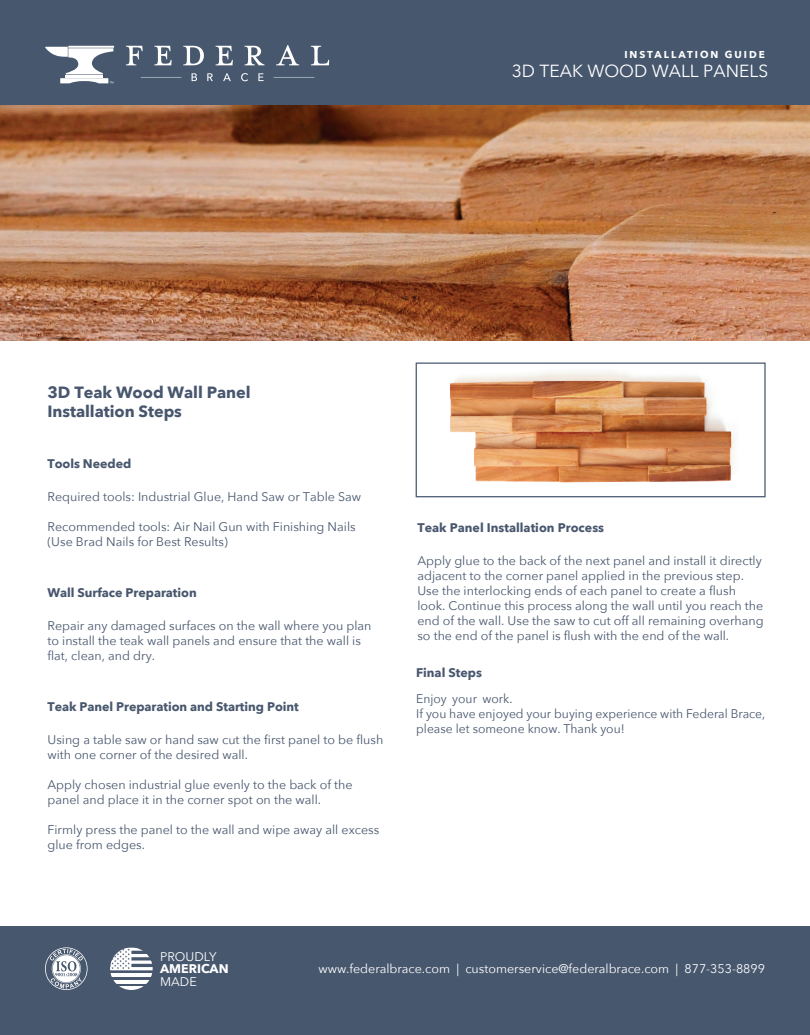
<style>
.page{position:relative;width:810px;height:1035px;background:#fff}
.page>*{position:absolute;margin:0;border:0;box-sizing:border-box;transform-origin:0 0}
.t1{font:17.5px "Avenir Next";color:#fff}
.t2{font:700 16.25px/19.5px "Avenir Next";letter-spacing:-.005em;color:#48576e}
.t3{font:12.5px/15px "Avenir Next";color:#48576e}
.t4{font:700 12.5px "Avenir Next";letter-spacing:-.005em;color:#48576e}
.t5{font:12.5px "Avenir Next";color:#fff}
.t6{font:700 12.5px "Avenir Next";color:#fff}
.t7{font:700 10px "Avenir Next";letter-spacing:.2em;color:#fff}
</style>
<div class="page">
<img style="left:441px;top:362px;width:299px;height:136px">
<div style="left:0;top:926px;width:810px;height:109px;background:#47576e"></div>
<hr style="left:110px;top:974px;width:43px;height:3px;background:#fff">
<hr style="left:110px;top:980px;width:43px;height:3px;background:#fff">
<hr style="left:110px;top:987px;width:43px;height:3px;background:#fff">
<svg style="left:110px;top:947px;width:43px;height:23px"></svg>
<svg style="left:45px;top:947px;width:43px;height:43px"></svg>
<div style="left:0;top:0;width:810px;height:106px;background:#47576e"></div>
<svg style="left:192px;top:73px;width:5px;height:8px"></svg>
<svg style="left:207px;top:73px;width:6px;height:8px"></svg>
<svg style="left:223px;top:73px;width:8px;height:8px"></svg>
<svg style="left:241px;top:73px;width:7px;height:8px"></svg>
<svg style="left:258px;top:73px;width:6px;height:8px"></svg>
<svg style="left:141px;top:77px;width:41px;height:1px"></svg>
<svg style="left:274px;top:77px;width:40px;height:1px"></svg>
<svg style="left:126px;top:46px;width:17px;height:19px"></svg>
<svg style="left:154px;top:46px;width:18px;height:19px"></svg>
<svg style="left:183px;top:46px;width:21px;height:19px"></svg>
<svg style="left:216px;top:46px;width:17px;height:19px"></svg>
<svg style="left:245px;top:46px;width:19px;height:19px"></svg>
<svg style="left:276px;top:45px;width:23px;height:20px"></svg>
<svg style="left:311px;top:46px;width:18px;height:19px"></svg>
<svg style="left:45px;top:46px;width:69px;height:37px"></svg>
<div style="left:416px;top:363px;width:350px;height:134px;border:1px solid #47586f"></div>
<img style="left:0;top:106px;width:810px;height:235px">
<p class="t7" style="left:624px;top:46px;width:142px">INSTALLATION GUIDE</p>
<h1 class="t1" style="left:512px;top:56px;width:258px">3D TEAK WOOD WALL PANELS</h1>
<h2 class="t2" style="left:48px;top:382px;width:205px">3D Teak Wood Wall Panel<br>Installation Steps</h2>
<p class="t4" style="left:48px;top:453px;width:85px">Tools Needed</p>
<p class="t3" style="left:48px;top:489px;width:315px">Required tools: Industrial Glue, Hand Saw or Table Saw</p>
<p class="t3" style="left:48px;top:519px;width:310px">Recommended tools: Air Nail Gun with Finishing Nails (Use Brad Nails for Best Results)</p>
<p class="t4" style="left:48px;top:582px;width:151px">Wall Surface Preparation</p>
<p class="t3" style="left:48px;top:618px;width:326px">Repair any damaged surfaces on the wall where you plan to install the teak wall panels and ensure that the wall is flat, clean, and dry.</p>
<p class="t4" style="left:48px;top:696px;width:253px">Teak Panel Preparation and Starting Point</p>
<p class="t3" style="left:48px;top:732px;width:337px">Using a table saw or hand saw cut the first panel to be flush with one corner of the desired wall.</p>
<p class="t3" style="left:48px;top:777px;width:307px">Apply chosen industrial glue evenly to the back of the panel and place it in the corner spot on the wall.</p>
<p class="t3" style="left:48px;top:822px;width:333px">Firmly press the panel to the wall and wipe away all excess glue from edges.</p>
<p class="t4" style="left:417px;top:516px;width:188px">Teak Panel Installation Process</p>
<p class="t3" style="left:417px;top:552px;width:348px">Apply glue to the back of the next panel and install it directly adjacent to the corner panel applied in the previous step.<br>Use the interlocking ends of each panel to create a flush look. Continue this process along the wall until you reach the end of the wall. Use the saw to cut off all remaining overhang so the end of the panel is flush with the end of the wall.</p>
<p class="t4" style="left:416px;top:662px;width:67px">Final Steps</p>
<p class="t3" style="left:416px;top:691px;width:351px">Enjoy your work.<br>If you have enjoyed your buying experience with Federal Brace, please let someone know. Thank you!</p>
<p class="t5" style="left:160px;top:946px;width:58px">PROUDLY</p>
<p class="t6" style="left:160px;top:958px;width:70px">AMERICAN</p>
<p class="t5" style="left:160px;top:971px;width:38px">MADE</p>
<p class="t5" style="left:319px;top:958px;width:448px">www.federalbrace.com | customerservice@federalbrace.com | 877-353-8899</p>
</div>
